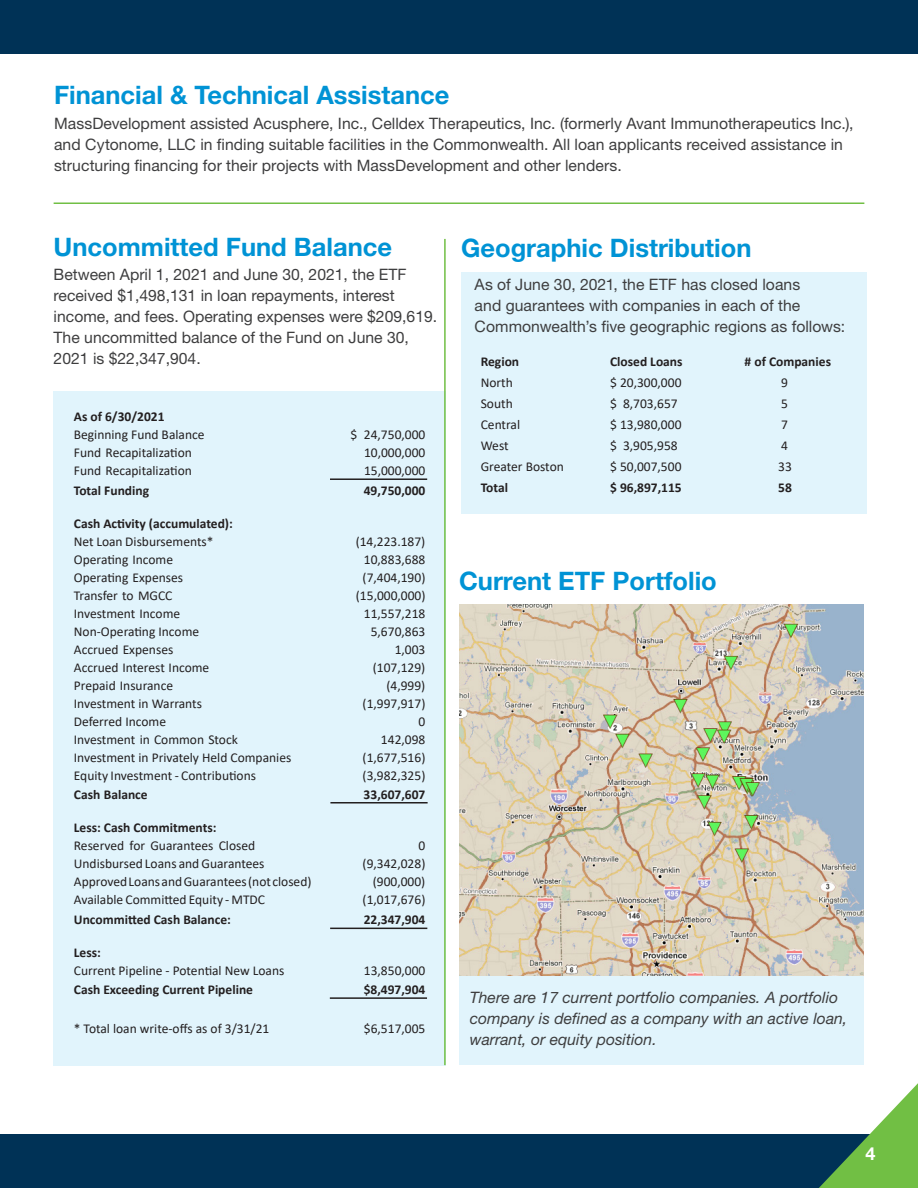
<style>
.page{position:relative;width:918px;height:1188px;background:#fff}
.page>*{position:absolute;margin:0;border:0;box-sizing:border-box;transform-origin:0 0}
.headers{font:700 25.5px "Helvetica Neue LT Std";color:#0093d5}
.t1{font:700 18px "Helvetica Neue LT Std";color:#fff}
.t2{font:15.75px/21px "Helvetica Neue LT Std";color:#3e3e3f}
.t3{font:italic 15.75px/21px "Helvetica Neue LT Std";color:#3e3e3f}
.t4{font:13.5px "Calibri";color:#231f20}
.t5{font:700 13.5px "Calibri";color:#231f20}
</style>
<div class="page">
<div style="left:0;top:1134px;width:918px;height:54px;background:#003256"></div>
<svg style="left:819px;top:1083px;width:99px;height:105px"></svg>
<div style="left:461px;top:272px;width:405px;height:119px;background:#e1f4fc"></div>
<div style="left:461px;top:343px;width:405px;height:170px;background:#e1f4fc"></div>
<div style="left:54px;top:391px;width:392px;height:674px;background:#e1f4fc"></div>
<hr style="left:330px;top:478px;width:97px;height:2px;background:#231f20">
<hr style="left:330px;top:802px;width:98px;height:2px;background:#231f20">
<hr style="left:330px;top:928px;width:97px;height:1px;background:#231f20">
<hr style="left:330px;top:997px;width:97px;height:2px;background:#231f20">
<img style="left:459px;top:605px;width:405px;height:371px">
<hr style="left:444px;top:239px;width:2px;height:826px;background:#71bf44">
<div style="left:0;top:0;width:918px;height:54px;background:#003256"></div>
<hr style="left:54px;top:202px;width:810px;height:2px;background:#71bf44">
<div style="left:459px;top:976px;width:405px;height:89px;background:#e1f4fc"></div>
<p class="headers" style="left:54px;top:79px;width:397px">Financial &amp; Technical Assistance</p>
<p class="t2" style="left:54px;top:113px;width:801px">MassDevelopment assisted Acusphere, Inc., Celldex Therapeutics, Inc. (formerly Avant Immunotherapeutics Inc.), and Cytonome, LLC in finding suitable facilities in the Commonwealth. All loan applicants received assistance in structuring financing for their projects with MassDevelopment and other lenders.</p>
<p class="headers" style="left:54px;top:231px;width:340px">Uncommitted Fund Balance</p>
<p class="t2" style="left:54px;top:263px;width:385px">Between April 1, 2021 and June 30, 2021, the ETF received $1,498,131 in loan repayments, interest income, and fees. Operating expenses were $209,619.<br>The uncommitted balance of the Fund on June 30, 2021 is $22,347,904.</p>
<p class="t5" style="left:74px;top:407px;width:92px">As of 6/30/2021</p>
<p class="t4" style="left:74px;top:425px;width:132px">Beginning Fund Balance</p>
<p class="t4" style="left:350px;top:425px;width:76px">$ 24,750,000</p>
<p class="t4" style="left:74px;top:443px;width:120px">Fund Recapitalization</p>
<p class="t4" style="left:364px;top:443px;width:63px">10,000,000</p>
<p class="t4" style="left:74px;top:461px;width:120px">Fund Recapitalization</p>
<p class="t4" style="left:364px;top:461px;width:63px">15,000,000</p>
<p class="t5" style="left:74px;top:481px;width:77px">Total Funding</p>
<p class="t5" style="left:364px;top:481px;width:63px">49,750,000</p>
<p class="t5" style="left:74px;top:514px;width:161px">Cash Activity (accumulated):</p>
<p class="t4" style="left:74px;top:532px;width:141px">Net Loan Disbursements*</p>
<p class="t4" style="left:356px;top:532px;width:71px">(14,223.187)</p>
<p class="t4" style="left:74px;top:550px;width:101px">Operating Income</p>
<p class="t4" style="left:364px;top:550px;width:63px">10,883,688</p>
<p class="t4" style="left:74px;top:568px;width:111px">Operating Expenses</p>
<p class="t4" style="left:363px;top:568px;width:64px">(7,404,190)</p>
<p class="t4" style="left:74px;top:586px;width:100px">Transfer to MGCC</p>
<p class="t4" style="left:356px;top:586px;width:71px">(15,000,000)</p>
<p class="t4" style="left:74px;top:604px;width:108px">Investment Income</p>
<p class="t4" style="left:364px;top:604px;width:63px">11,557,218</p>
<p class="t4" style="left:74px;top:622px;width:127px">Non-Operating Income</p>
<p class="t4" style="left:371px;top:622px;width:56px">5,670,863</p>
<p class="t4" style="left:74px;top:640px;width:101px">Accrued Expenses</p>
<p class="t4" style="left:395px;top:640px;width:32px">1,003</p>
<p class="t4" style="left:74px;top:658px;width:137px">Accrued Interest Income</p>
<p class="t4" style="left:373px;top:658px;width:54px">(107,129)</p>
<p class="t4" style="left:74px;top:676px;width:101px">Prepaid Insurance</p>
<p class="t4" style="left:386px;top:676px;width:40px">(4,999)</p>
<p class="t4" style="left:74px;top:694px;width:130px">Investment in Warrants</p>
<p class="t4" style="left:363px;top:694px;width:64px">(1,997,917)</p>
<p class="t4" style="left:74px;top:712px;width:94px">Deferred Income</p>
<p class="t4" style="left:419px;top:712px;width:8px">0</p>
<p class="t4" style="left:74px;top:730px;width:166px">Investment in Common Stock</p>
<p class="t4" style="left:381px;top:730px;width:46px">142,098</p>
<p class="t4" style="left:74px;top:748px;width:219px">Investment in Privately Held Companies</p>
<p class="t4" style="left:363px;top:748px;width:64px">(1,677,516)</p>
<p class="t4" style="left:74px;top:766px;width:184px">Equity Investment - Contributions</p>
<p class="t4" style="left:363px;top:766px;width:64px">(3,982,325)</p>
<p class="t5" style="left:74px;top:785px;width:75px">Cash Balance</p>
<p class="t5" style="left:364px;top:785px;width:63px">33,607,607</p>
<p class="t5" style="left:74px;top:818px;width:144px">Less: Cash Commitments:</p>
<p class="t4" style="left:74px;top:836px;width:183px">Reserved for Guarantees Closed</p>
<p class="t4" style="left:418px;top:836px;width:8px">0</p>
<p class="t4" style="left:74px;top:854px;width:192px">Undisbursed Loans and Guarantees</p>
<p class="t4" style="left:363px;top:854px;width:64px">(9,342,028)</p>
<p class="t4" style="left:74px;top:872px;width:239px">Approved Loans and Guarantees (not closed)</p>
<p class="t4" style="left:373px;top:872px;width:54px">(900,000)</p>
<p class="t4" style="left:74px;top:890px;width:193px">Available Committed Equity - MTDC</p>
<p class="t4" style="left:363px;top:890px;width:64px">(1,017,676)</p>
<p class="t5" style="left:74px;top:910px;width:159px">Uncommitted Cash Balance:</p>
<p class="t5" style="left:364px;top:910px;width:63px">22,347,904</p>
<p class="t5" style="left:74px;top:943px;width:28px">Less:</p>
<p class="t4" style="left:74px;top:961px;width:212px">Current Pipeline - Potential New Loans</p>
<p class="t4" style="left:364px;top:961px;width:63px">13,850,000</p>
<p class="t5" style="left:74px;top:980px;width:181px">Cash Exceeding Current Pipeline</p>
<p class="t5" style="left:364px;top:980px;width:63px">$8,497,904</p>
<p class="t4" style="left:74px;top:1019px;width:197px">* Total loan write-offs as of 3/31/21</p>
<p class="t4" style="left:364px;top:1019px;width:63px">$6,517,005</p>
<p class="headers" style="left:461px;top:232px;width:292px">Geographic Distribution</p>
<p class="t2" style="left:475px;top:274px;width:372px">As of June 30, 2021, the ETF has closed loans<br>and guarantees with companies in each of the<br>Commonwealth’s five geographic regions as follows:</p>
<p class="t5" style="left:481px;top:352px;width:40px">Region</p>
<p class="t5" style="left:610px;top:352px;width:74px">Closed Loans</p>
<p class="t5" style="left:745px;top:352px;width:88px"># of Companies</p>
<p class="t4" style="left:481px;top:374px;width:34px">North</p>
<p class="t4" style="left:610px;top:374px;width:73px">$ 20,300,000</p>
<p class="t4" style="left:781px;top:374px;width:8px">9</p>
<p class="t4" style="left:481px;top:395px;width:34px">South</p>
<p class="t4" style="left:610px;top:395px;width:69px">$ 8,703,657</p>
<p class="t4" style="left:781px;top:395px;width:8px">5</p>
<p class="t4" style="left:481px;top:416px;width:41px">Central</p>
<p class="t4" style="left:610px;top:416px;width:73px">$ 13,980,000</p>
<p class="t4" style="left:781px;top:416px;width:8px">7</p>
<p class="t4" style="left:481px;top:437px;width:29px">West</p>
<p class="t4" style="left:610px;top:437px;width:69px">$ 3,905,958</p>
<p class="t4" style="left:781px;top:437px;width:8px">4</p>
<p class="t4" style="left:481px;top:458px;width:85px">Greater Boston</p>
<p class="t4" style="left:610px;top:458px;width:73px">$ 50,007,500</p>
<p class="t4" style="left:778px;top:458px;width:15px">33</p>
<p class="t5" style="left:481px;top:478px;width:29px">Total</p>
<p class="t5" style="left:610px;top:478px;width:73px">$ 96,897,115</p>
<p class="t5" style="left:778px;top:478px;width:15px">58</p>
<p class="headers" style="left:459px;top:565px;width:259px">Current ETF Portfolio</p>
<p class="t3" style="left:470px;top:986px;width:379px">There are 17 current portfolio companies. A portfolio company is defined as a company with an active loan, warrant, or equity position.</p>
<p class="t1" style="left:866px;top:1143px;width:12px">4</p>
</div>
